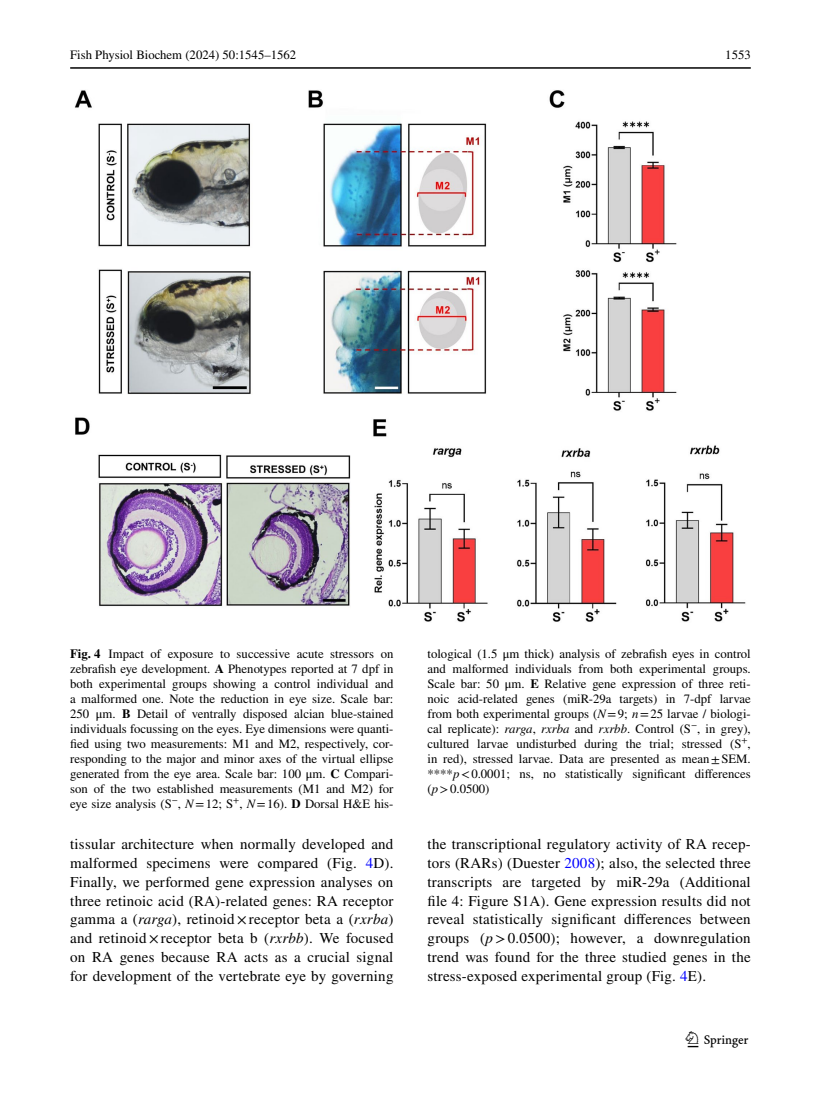
<style>
.page{position:relative;width:821px;height:1106px;background:#fff}
.page>*{position:absolute;margin:0;border:0;box-sizing:border-box;transform-origin:0 0}
.t1{font:22.5px "Springnew Regular 3";color:#000}
.t2{font:15px/18.8px "STIX";letter-spacing:.015em;color:#000;text-align:justify}
.t3{font:12.75px/15px "STIX";color:#000;text-align:justify}
.s1{font-weight:700}
.s2{font-style:italic}
.s3{color:#00f}
</style>
<div class="page">
<hr style="left:70px;top:67px;width:680px;height:2px;background:#000">
<img style="left:74px;top:90px;width:672px;height:532px">
<p class="t3" style="left:70px;top:48px;width:228px">Fish Physiol Biochem (2024) 50:1545–1562</p>
<p class="t3" style="left:725px;top:49px;width:27px">1553</p>
<p class="t3" style="left:70px;top:646px;width:325px"><span class="s1">Fig. 4</span> Impact of exposure to successive acute stressors on zebrafish eye development. <span class="s1">A</span> Phenotypes reported at 7 dpf in both experimental groups showing a control individual and a malformed one. Note the reduction in eye size. Scale bar:<br>250 μm. <span class="s1">B</span> Detail of ventrally disposed alcian blue-stained individuals focussing on the eyes. Eye dimensions were quanti&shy;fied using two measurements: M1 and M2, respectively, cor&shy;responding to the major and minor axes of the virtual ellipse generated from the eye area. Scale bar: 100 μm. <span class="s1">C</span> Compari&shy;son of the two established measurements (M1 and M2) for eye size analysis (S<sup>−</sup>, <span class="s2">N</span>=12; S<sup>+</sup>, <span class="s2">N</span>=16). <span class="s1">D</span> Dorsal H&amp;E his-</p>
<p class="t3" style="left:427px;top:646px;width:325px">tological (1.5 μm thick) analysis of zebrafish eyes in control and malformed individuals from both experimental groups.<br>Scale bar: 50 μm. <span class="s1">E</span> Relative gene expression of three reti&shy;noic acid-related genes (miR-29a targets) in 7-dpf larvae from both experimental groups (<span class="s2">N</span>=9; <span class="s2">n</span>=25 larvae / biologi&shy;cal replicate): <span class="s2">rarga</span>, <span class="s2">rxrba</span> and <span class="s2">rxrbb</span>. Control (S<sup>−</sup>, in grey), cultured larvae undisturbed during the trial; stressed (S<sup>+</sup>, in red), stressed larvae. Data are presented as mean±SEM. ****<span class="s2">p</span>&lt;0.0001; ns, no statistically significant differences (<span class="s2">p</span>&gt;0.0500)</p>
<p class="t2" style="left:70px;top:836px;width:325px">tissular architecture when normally developed and malformed specimens were compared (Fig. <span class="s3">4</span>D).<br>Finally, we performed gene expression analyses on three retinoic acid (RA)-related genes: RA receptor gamma a (<span class="s2">rarga</span>), retinoid×receptor beta a (<span class="s2">rxrba</span>) and retinoid×receptor beta b (<span class="s2">rxrbb</span>). We focused on RA genes because RA acts as a crucial signal for development of the vertebrate eye by governing</p>
<p class="t2" style="left:427px;top:836px;width:325px">the transcriptional regulatory activity of RA recep&shy;tors (RARs) (Duester <span class="s3">2008</span>); also, the selected three transcripts are targeted by miR-29a (Additional file 4: Figure S1A). Gene expression results did not reveal statistically significant differences between groups (<span class="s2">p</span>&gt;0.0500); however, a downregulation trend was found for the three studied genes in the stress-exposed experimental group (Fig. <span class="s3">4</span>E).</p>
<h1 class="t1" style="left:687px;top:1031px;width:62px">1 3</h1>
</div>
